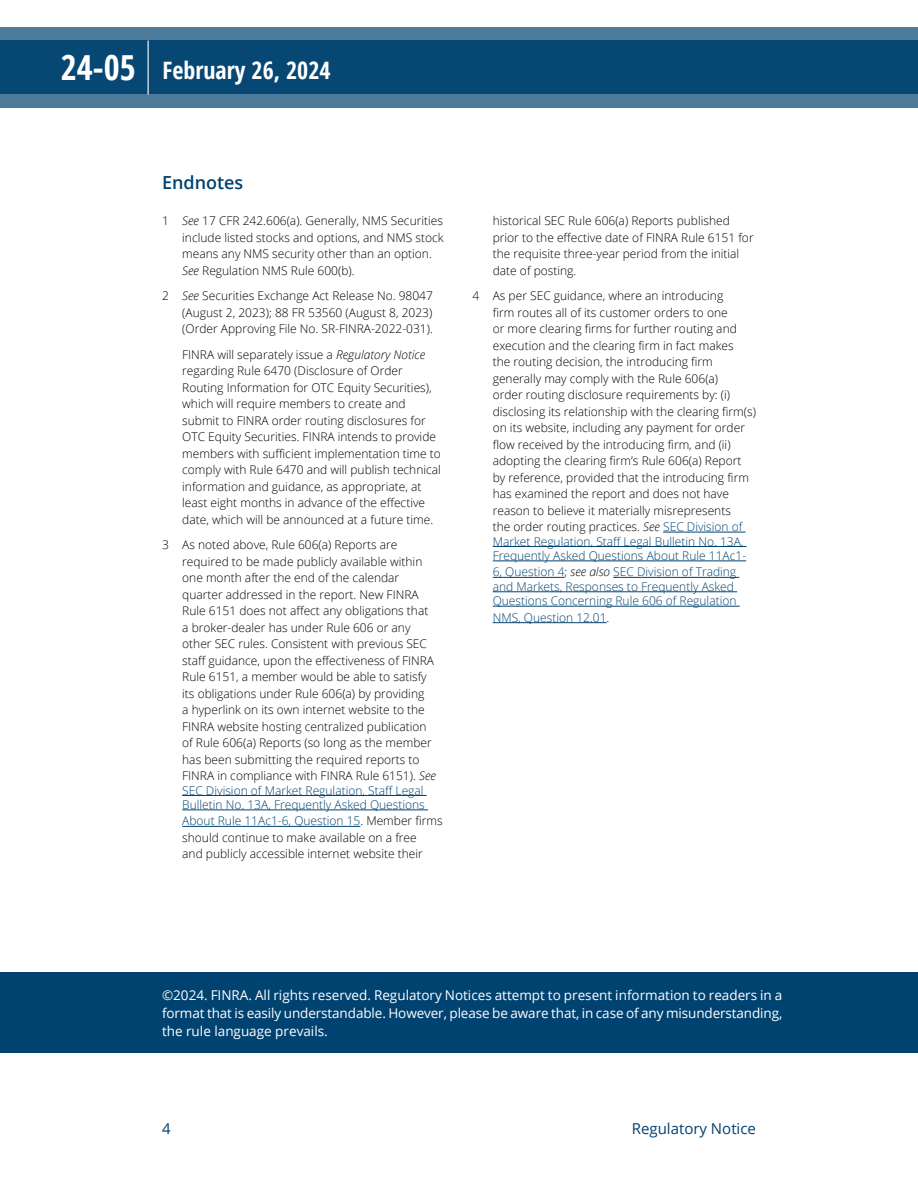
<style>
.page{position:relative;width:918px;height:1188px;background:#fff}
.page>*{position:absolute;margin:0;border:0;box-sizing:border-box;transform-origin:0 0}
.t1{font:700 condensed 24px "Open Sans";color:#fff}
.t2{font:600 18px "Open Sans";color:#004270}
.t3{font:15px "Open Sans";color:#004270}
.t4{font:13.5px/18px "Open Sans";letter-spacing:-.01em;color:#fff;text-align:justify}
.t5{font:300 12px/16.5px "Open Sans";color:#000}
.t6{font:300 12px/14.4px "Open Sans";color:#004270}
.s1{font-size:34.5px}
.s2{font-style:italic}
.s3{color:#004270}
.s4{color:#000}
.s5{font-style:italic;color:#000}
</style>
<div class="page">
<div style="left:0;top:972px;width:918px;height:81px;background:#004270"></div>
<svg style="left:0;top:27px;width:918px;height:81px;background:#1e5881"></svg>
<hr style="left:148px;top:40px;width:1px;height:54px;background:#fff">
<hr style="left:182px;top:795px;width:245px;height:1px;background:#004270">
<hr style="left:182px;top:810px;width:246px;height:1px;background:#004270">
<hr style="left:182px;top:826px;width:178px;height:1px;background:#004270">
<hr style="left:663px;top:532px;width:83px;height:1px;background:#004270">
<hr style="left:493px;top:546px;width:254px;height:1px;background:#004270">
<hr style="left:493px;top:561px;width:253px;height:1px;background:#004270">
<hr style="left:493px;top:577px;width:72px;height:1px;background:#004270">
<hr style="left:613px;top:577px;width:126px;height:1px;background:#004270">
<hr style="left:493px;top:591px;width:244px;height:1px;background:#004270">
<hr style="left:493px;top:606px;width:247px;height:1px;background:#004270">
<hr style="left:493px;top:622px;width:114px;height:1px;background:#004270">
<h1 class="t1" style="left:61px;top:54px;width:271px"><span class="s1">24-05</span> February 26, 2024</h1>
<h2 class="t2" style="left:162px;top:170px;width:83px">Endnotes</h2>
<p class="t5" style="left:182px;top:212px;width:263px;text-indent:-20px">1 <span class="s2">See</span> 17 CFR 242.606(a). Generally, NMS Securities include listed stocks and options, and NMS stock means any NMS security other than an option.<br><span class="s2">See</span> Regulation NMS Rule 600(b).</p>
<p class="t5" style="left:182px;top:287px;width:252px;text-align:justify;text-indent:-20px">2 <span class="s2">See</span> Securities Exchange Act Release No. 98047 (August 2, 2023); 88 FR 53560 (August 8, 2023) (Order Approving File No. SR-FINRA-2022-031).</p>
<p class="t5" style="left:182px;top:346px;width:260px">FINRA will separately issue a <span class="s2">Regulatory Notice </span>regarding Rule 6470 (Disclosure of Order Routing Information for OTC Equity Securities), which will require members to create and submit to FINRA order routing disclosures for OTC Equity Securities. FINRA intends to provide members with sufficient implementation time to comply with Rule 6470 and will publish technical information and guidance, as appropriate, at least eight months in advance of the effective date, which will be announced at a future time.</p>
<p class="t5" style="left:182px;top:536px;width:255px;text-indent:-20px">3 As noted above, Rule 606(a) Reports are required to be made publicly available within one month after the end of the calendar quarter addressed in the report. New FINRA Rule 6151 does not affect any obligations that a broker-dealer has under Rule 606 or any other SEC rules. Consistent with previous SEC staff guidance, upon the effectiveness of FINRA Rule 6151, a member would be able to satisfy its obligations under Rule 606(a) by providing<br>a hyperlink on its own internet website to the FINRA website hosting centralized publication of Rule 606(a) Reports (so long as the member has been submitting the required reports to FINRA in compliance with FINRA Rule 6151). <span class="s2">See</span></p>
<p class="t6" style="left:182px;top:783px;width:244px">SEC Division of Market Regulation, Staff Legal<br>Bulletin No. 13A, Frequently Asked Questions</p>
<p class="t5" style="left:182px;top:813px;width:262px"><span class="s3">About Rule 11Ac1-6, Question 15</span>. Member firms should continue to make available on a free<br>and publicly accessible internet website their</p>
<p class="t5" style="left:493px;top:212px;width:262px">historical SEC Rule 606(a) Reports published prior to the effective date of FINRA Rule 6151 for the requisite three-year period from the initial date of posting.</p>
<p class="t5" style="left:493px;top:287px;width:265px;text-indent:-20px">4 As per SEC guidance, where an introducing<br>firm routes all of its customer orders to one<br>or more clearing firms for further routing and execution and the clearing firm in fact makes<br>the routing decision, the introducing firm generally may comply with the Rule 606(a)<br>order routing disclosure requirements by: (i) disclosing its relationship with the clearing firm(s) on its website, including any payment for order flow received by the introducing firm, and (ii) adopting the clearing firm’s Rule 606(a) Report by reference, provided that the introducing firm has examined the report and does not have reason to believe it materially misrepresents<br>the order routing practices. <span class="s2">See</span> <span class="s3">SEC Division of</span></p>
<p class="t6" style="left:493px;top:534px;width:255px">Market Regulation, Staff Legal Bulletin No. 13A,<br>Frequently Asked Questions About Rule 11Ac1-</p>
<p class="t6" style="left:493px;top:565px;width:245px">6, Question 4<span class="s4">;</span> <span class="s5">see also</span> SEC Division of Trading and Markets, Responses to Frequently Asked<br>Questions Concerning Rule 606 of Regulation</p>
<p class="t6" style="left:493px;top:610px;width:118px">NMS, Question 12.01<span class="s4">.</span></p>
<p class="t4" style="left:162px;top:985px;width:622px">©2024. FINRA. All rights reserved. Regulatory Notices attempt to present information to readers in a format that is easily understandable. However, please be aware that, in case of any misunderstanding, the rule language prevails.</p>
<p class="t3" style="left:162px;top:1118px;width:10px">4</p>
<p class="t3" style="left:632px;top:1118px;width:126px">Regulatory Notice</p>
</div>
